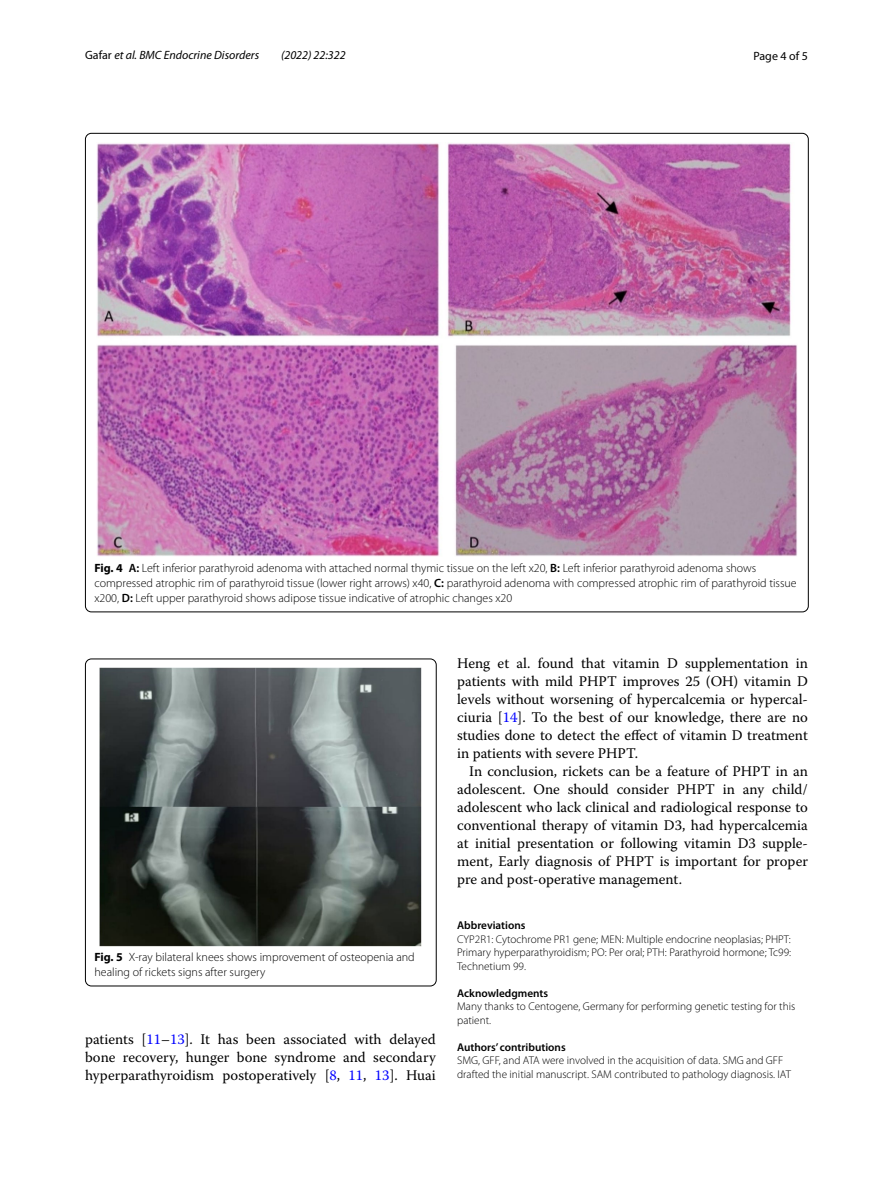
<style>
.page{position:relative;width:893px;height:1187px;background:#fff}
.page>*{position:absolute;margin:0;border:0;box-sizing:border-box;transform-origin:0 0}
.t1{font:14.7px/18px "Warnock Pro";color:#000;text-align:justify}
.t2{font:300 12px/15px "Myriad Pro";color:#000}
.t3{font:italic 12px "Myriad Pro";color:#000}
.t4{font:12px "Myriad Pro";color:#000}
.t5{font:300 11.25px/13.5px "Myriad Pro";color:#000}
.t6{font:600 11.25px "Myriad Pro";color:#000}
.s1{font-style:normal}
.s2{font-weight:700}
.s3{font-weight:600}
.s4{color:#00f}
</style>
<div class="page">
<img style="left:97px;top:143px;width:700px;height:413px">
<img style="left:100px;top:668px;width:322px;height:278px">
<div style="left:85px;top:658px;width:351px;height:328px;border:1px solid #000;border-radius:6px"></div>
<p class="t3" style="left:85px;top:48px;width:176px"><span class="s1">Gafar</span> et al. BMC Endocrine Disorders</p>
<p class="t3" style="left:281px;top:48px;width:66px">(2022) 22:322</p>
<p class="t4" style="left:753px;top:48px;width:56px">Page 4 of 5</p>
<p class="t2" style="left:94px;top:560px;width:704px"><span class="s2">Fig. 4</span> <span class="s3">A:</span> Left inferior parathyroid adenoma with attached normal thymic tissue on the left x20, <span class="s3">B:</span> Left inferior parathyroid adenoma shows compressed atrophic rim of parathyroid tissue (lower right arrows) x40, <span class="s3">C:</span> parathyroid adenoma with compressed atrophic rim of parathyroid tissue x200, <span class="s3">D:</span> Left upper parathyroid shows adipose tissue indicative of atrophic changes x20</p>
<p class="t2" style="left:94px;top:950px;width:322px"><span class="s2">Fig. 5</span> X-ray bilateral knees shows improvement of osteopenia and healing of rickets signs after surgery</p>
<p class="t1" style="left:85px;top:1029px;width:352px">patients [<span class="s4">11</span>–<span class="s4">13</span>]. It has been associated with delayed bone recovery, hunger bone syndrome and secondary hyperparathyroidism postoperatively [<span class="s4">8</span>, <span class="s4">11</span>, <span class="s4">13</span>]. Huai</p>
<p class="t1" style="left:457px;top:654px;width:352px">Heng et al. found that vitamin D supplementation in patients with mild PHPT improves 25 (OH) vitamin D levels without worsening of hypercalcemia or hypercal&shy;ciuria [<span class="s4">14</span>]. To the best of our knowledge, there are no studies done to detect the effect of vitamin D treatment in patients with severe PHPT.</p>
<p class="t1" style="left:457px;top:762px;width:352px;text-indent:12px">In conclusion, rickets can be a feature of PHPT in an adolescent. One should consider PHPT in any child/ adolescent who lack clinical and radiological response to conventional therapy of vitamin D3, had hypercalcemia at initial presentation or following vitamin D3 supple&shy;ment, Early diagnosis of PHPT is important for proper pre and post-operative management.</p>
<p class="t6" style="left:457px;top:918px;width:70px">Abbreviations</p>
<p class="t5" style="left:457px;top:932px;width:336px;text-align:justify">CYP2R1: Cytochrome PR1 gene; MEN: Multiple endocrine neoplasias; PHPT:<br>Primary hyperparathyroidism; PO: Per oral; PTH: Parathyroid hormone; Tc99:<br>Technetium 99.</p>
<p class="t6" style="left:457px;top:985px;width:93px">Acknowledgments</p>
<p class="t5" style="left:457px;top:999px;width:340px">Many thanks to Centogene, Germany for performing genetic testing for this patient.</p>
<p class="t6" style="left:457px;top:1039px;width:110px">Authors’ contributions</p>
<p class="t5" style="left:457px;top:1053px;width:335px">SMG, GFF, and ATA were involved in the acquisition of data. SMG and GFF drafted the initial manuscript. SAM contributed to pathology diagnosis. IAT</p>
</div>
